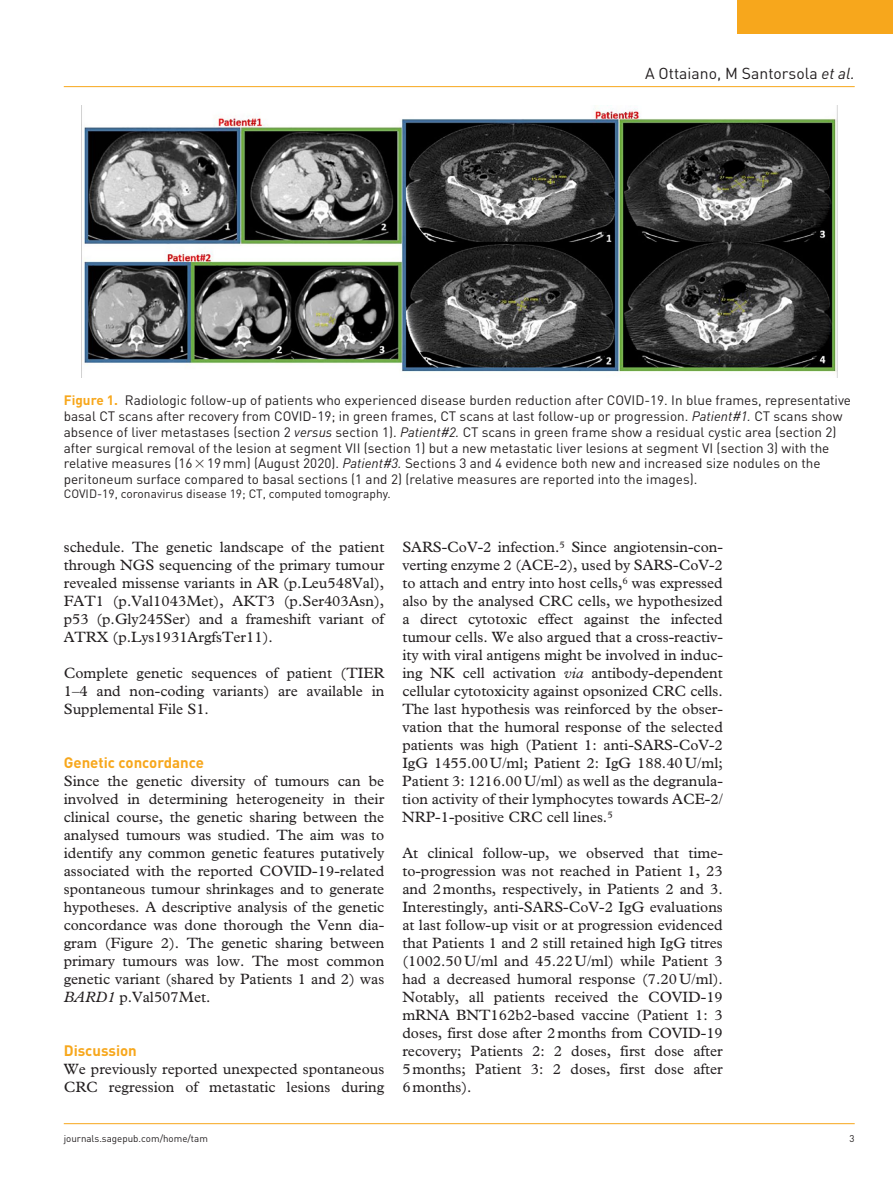
<style>
.page{position:relative;width:893px;height:1191px;background:#fff}
.page>*{position:absolute;margin:0;border:0;box-sizing:border-box;transform-origin:0 0}
.t1{font:15.75px "DIN";color:#231f20}
.t2{font:15px/18px "Plantin Std";color:#231f20;text-align:justify}
.t3{font:700 15px "DIN";color:#f7a71c}
.t4{font:13.5px/15.8px "DIN";color:#231f20}
.t5{font:12px "DIN";color:#231f20}
.t6{font:9.75px "DIN";color:#231f20}
.s1{font-style:italic}
.s2{font-weight:700;color:#f7a71c}
</style>
<div class="page">
<hr style="left:64px;top:86px;width:791px;height:1px;background:#f7a71c">
<hr style="left:64px;top:1123px;width:791px;height:1px;background:#f7a71c">
<div style="left:738px;top:0;width:155px;height:34px;background:#f7a71c"></div>
<img style="left:81px;top:106px;width:756px;height:272px">
<p class="t1" style="left:645px;top:63px;width:211px">A Ottaiano, M Santorsola <span class="s1">et al.</span></p>
<p class="t4" style="left:64px;top:392px;width:789px"><span class="s2">Figure 1.</span> Radiologic follow-up of patients who experienced disease burden reduction after COVID-19. In blue frames, representative basal CT scans after recovery from COVID-19; in green frames, CT scans at last follow-up or progression. <span class="s1">Patient#1.</span> CT scans show absence of liver metastases (section 2 <span class="s1">versus</span> section 1). <span class="s1">Patient#2.</span> CT scans in green frame show a residual cystic area (section 2) after surgical removal of the lesion at segment VII (section 1) but a new metastatic liver lesions at segment VI (section 3) with the relative measures (16 19mm) (August 2020). <span class="s1">Patient#3.</span> Sections 3 and 4 evidence both new and increased size nodules on the peritoneum surface compared to basal sections (1 and 2) (relative measures are reported into the images).</p>
<p class="t5" style="left:64px;top:486px;width:328px">COVID-19, coronavirus disease 19; CT, computed tomography.</p>
<p class="t2" style="left:64px;top:538px;width:322px">schedule. The genetic landscape of the patient through NGS sequencing of the primary tumour revealed missense variants in AR (p.Leu548Val), FAT1 (p.Val1043Met), AKT3 (p.Ser403Asn), p53 (p.Gly245Ser) and a frameshift variant of ATRX (p.Lys1931ArgfsTer11).</p>
<p class="t2" style="left:64px;top:664px;width:322px">Complete genetic sequences of patient (TIER 1–4 and non-coding variants) are available in Supplemental File S1.</p>
<p class="t3" style="left:64px;top:753px;width:142px">Genetic concordance</p>
<p class="t2" style="left:64px;top:772px;width:322px">Since the genetic diversity of tumours can be involved in determining heterogeneity in their clinical course, the genetic sharing between the analysed tumours was studied. The aim was to identify any common genetic features putatively associated with the reported COVID-19-related spontaneous tumour shrinkages and to generate hypotheses. A descriptive analysis of the genetic concordance was done thorough the Venn dia&shy;gram (Figure 2). The genetic sharing between primary tumours was low. The most common genetic variant (shared by Patients 1 and 2) was <span class="s1">BARD1</span> p.Val507Met.</p>
<p class="t3" style="left:64px;top:1041px;width:75px">Discussion</p>
<p class="t2" style="left:64px;top:1060px;width:322px">We previously reported unexpected spontaneous<br>CRC regression of metastatic lesions during</p>
<p class="t2" style="left:402px;top:538px;width:322px">SARS-CoV-2 infection.<sup>5</sup> Since angiotensin-con&shy;verting enzyme 2 (ACE-2), used by SARS-CoV-2 to attach and entry into host cells,<sup>6</sup> was expressed also by the analysed CRC cells, we hypothesized a direct cytotoxic effect against the infected tumour cells. We also argued that a cross-reactiv&shy;ity with viral antigens might be involved in induc&shy;ing NK cell activation <span class="s1">via</span> antibody-dependent cellular cytotoxicity against opsonized CRC cells.<br>The last hypothesis was reinforced by the obser&shy;vation that the humoral response of the selected patients was high (Patient 1: anti-SARS-CoV-2<br>IgG 1455.00U/ml; Patient 2: IgG 188.40U/ml; Patient 3: 1216.00U/ml) as well as the degranula&shy;tion activity of their lymphocytes towards ACE-2/ NRP-1-positive CRC cell lines.<sup>5</sup></p>
<p class="t2" style="left:402px;top:844px;width:322px">At clinical follow-up, we observed that time&shy;to-progression was not reached in Patient 1, 23 and 2months, respectively, in Patients 2 and 3.<br>Interestingly, anti-SARS-CoV-2 IgG evaluations at last follow-up visit or at progression evidenced that Patients 1 and 2 still retained high IgG titres (1002.50U/ml and 45.22U/ml) while Patient 3 had a decreased humoral response (7.20U/ml).<br>Notably, all patients received the COVID-19 mRNA BNT162b2-based vaccine (Patient 1: 3 doses, first dose after 2months from COVID-19 recovery; Patients 2: 2 doses, first dose after 5months; Patient 3: 2 doses, first dose after 6months).</p>
<p class="t6" style="left:64px;top:1132px;width:146px">journals.sagepub.com/home/tam</p>
<p class="t6" style="left:850px;top:1132px;width:7px">3</p>
</div>
